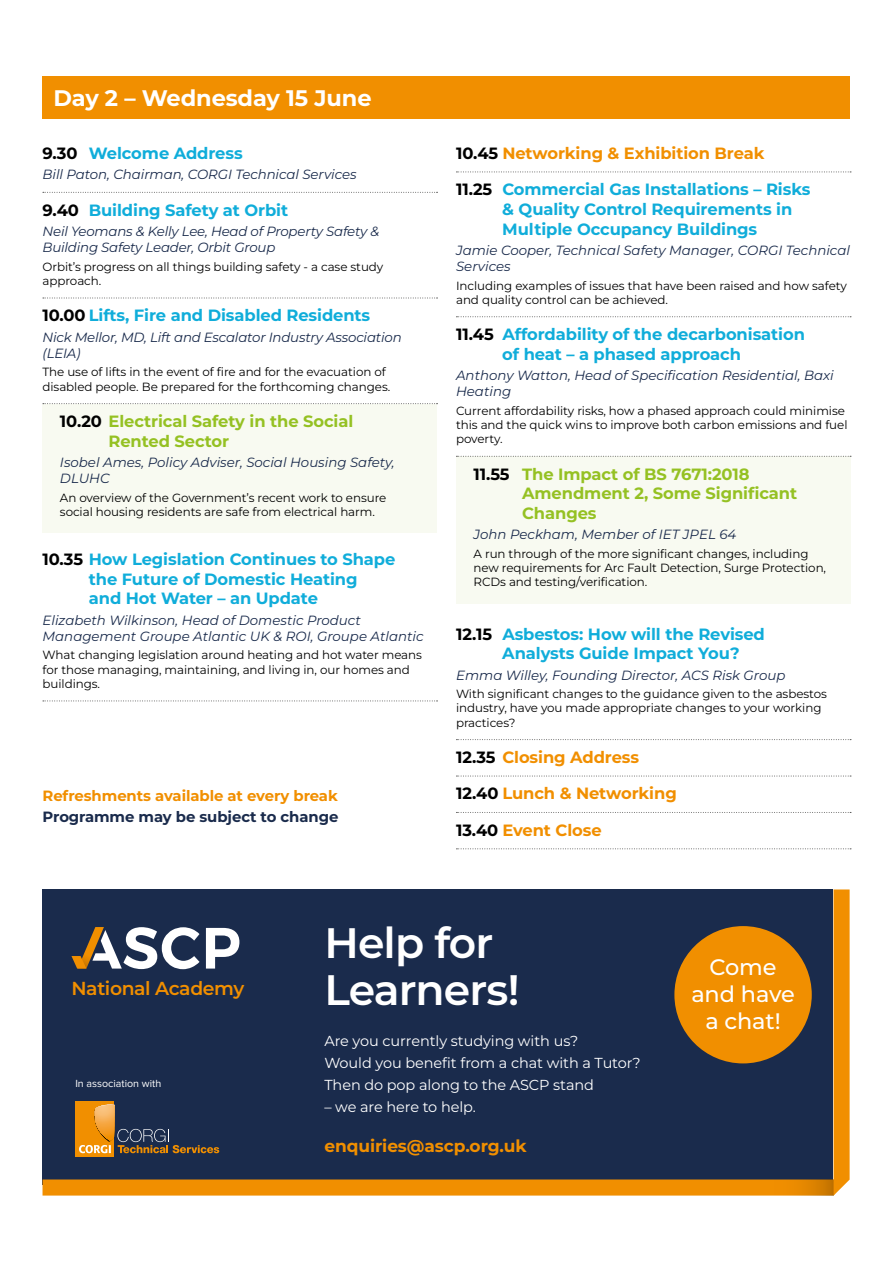
<style>
.page{position:relative;width:893px;height:1263px;background:#fff}
.page>*{position:absolute;margin:0;border:0;box-sizing:border-box;transform-origin:0 0}
.t1{font:600 42.6px/47.7px "Montserrat";letter-spacing:-.02em;color:#fff}
.t2{font:700 22.5px "Montserrat";letter-spacing:-.005em;color:#fff}
.t3{font:500 22.35px/26.8px "Montserrat";letter-spacing:-.005em;color:#fff;text-align:center}
.t4{font:600 18.75px "Montserrat";letter-spacing:-.02em;color:#f18f00}
.t5{font:700 17.1px "Montserrat";letter-spacing:-.005em;color:#f18f00}
.t6{font:700 16.35px/19.6px "Montserrat";letter-spacing:-.005em;color:#10adda}
.t7{font:700 16.35px/19.6px "Montserrat";letter-spacing:-.005em;color:#95c123}
.t8{font:700 16.35px "Montserrat";letter-spacing:-.005em;color:#f18f00}
.t9{font:700 14.85px "Montserrat";letter-spacing:-.005em;color:#f18f00}
.t10{font:700 14.85px "Montserrat";letter-spacing:-.005em;color:#1a2b4c}
.t11{font:14.4px/21.8px "Montserrat";letter-spacing:-.005em;color:#fff}
.t12{font:italic 13.35px/16px "Montserrat";color:#1a2b4c}
.t13{font:11.85px/14.2px "Montserrat";letter-spacing:-.005em;color:#000}
.t14{font:10.65px "Proxima Nova";color:#fff}
.s1{color:#000}
</style>
<div class="page">
<div style="left:43px;top:404px;width:394px;height:128px;background:#f8faf1"></div>
<div style="left:456px;top:456px;width:394px;height:148px;background:#f8faf1"></div>
<svg style="left:43px;top:192px;width:395px;height:1px"></svg>
<svg style="left:43px;top:298px;width:395px;height:1px"></svg>
<svg style="left:43px;top:403px;width:395px;height:1px"></svg>
<svg style="left:43px;top:700px;width:395px;height:1px"></svg>
<div style="left:43px;top:76px;width:807px;height:42px;background:#f18f00"></div>
<svg style="left:456px;top:172px;width:395px;height:1px"></svg>
<svg style="left:456px;top:316px;width:395px;height:1px"></svg>
<svg style="left:456px;top:456px;width:395px;height:1px"></svg>
<svg style="left:456px;top:739px;width:395px;height:1px"></svg>
<svg style="left:456px;top:776px;width:395px;height:1px"></svg>
<svg style="left:456px;top:812px;width:395px;height:1px"></svg>
<svg style="left:456px;top:848px;width:395px;height:1px"></svg>
<svg style="left:43px;top:889px;width:807px;height:306px;background:#2f3648"></svg>
<div style="left:674px;top:926px;width:138px;height:137px;background:#f18f00;border-radius:50%"></div>
<h2 class="t2" style="left:53px;top:83px;width:320px">Day 2 – Wednesday 15 June</h2>
<h3 class="t6" style="left:43px;top:143px;width:202px"><span class="s1">9.30</span> Welcome Address</h3>
<p class="t12" style="left:43px;top:166px;width:316px">Bill Paton, Chairman, CORGI Technical Services</p>
<h3 class="t6" style="left:43px;top:200px;width:247px"><span class="s1">9.40</span> Building Safety at Orbit</h3>
<p class="t12" style="left:43px;top:223px;width:338px">Neil Yeomans &amp; Kelly Lee, Head of Property Safety &amp;<br>Building Safety Leader, Orbit Group</p>
<p class="t13" style="left:43px;top:259px;width:342px">Orbit’s progress on all things building safety - a case study approach.</p>
<h3 class="t6" style="left:43px;top:305px;width:329px"><span class="s1">10.00</span> Lifts, Fire and Disabled Residents</h3>
<p class="t12" style="left:43px;top:329px;width:361px">Nick Mellor, MD, Lift and Escalator Industry Association (LEIA)</p>
<p class="t13" style="left:43px;top:365px;width:349px">The use of lifts in the event of fire and for the evacuation of disabled people. Be prepared for the forthcoming changes.</p>
<h3 class="t7" style="left:109px;top:411px;width:246px;text-indent:-49px"><span class="s1">10.20</span> Electrical Safety in the Social<br>Rented Sector</h3>
<p class="t12" style="left:60px;top:454px;width:336px">Isobel Ames, Policy Adviser, Social Housing Safety,<br>DLUHC</p>
<p class="t13" style="left:60px;top:490px;width:328px">An overview of the Government’s recent work to ensure social housing residents are safe from electrical harm.</p>
<h3 class="t6" style="left:89px;top:549px;width:308px;text-indent:-46px"><span class="s1">10.35</span> How Legislation Continues to Shape the Future of Domestic Heating<br>and Hot Water – an Update</h3>
<p class="t12" style="left:43px;top:612px;width:383px">Elizabeth Wilkinson, Head of Domestic Product<br>Management Groupe Atlantic UK &amp; ROI, Groupe Atlantic</p>
<p class="t13" style="left:43px;top:648px;width:381px">What changing legislation around heating and hot water means for those managing, maintaining, and living in, our homes and buildings.</p>
<p class="t9" style="left:43px;top:786px;width:297px">Refreshments available at every break</p>
<p class="t10" style="left:43px;top:807px;width:297px">Programme may be subject to change</p>
<h3 class="t8" style="left:456px;top:142px;width:310px"><span class="s1">10.45</span> Networking &amp; Exhibition Break</h3>
<h3 class="t6" style="left:502px;top:179px;width:310px;text-indent:-46px"><span class="s1">11.25</span> Commercial Gas Installations – Risks &amp; Quality Control Requirements in<br>Multiple Occupancy Buildings</h3>
<p class="t12" style="left:456px;top:242px;width:395px">Jamie Cooper, Technical Safety Manager, CORGI Technical<br>Services</p>
<p class="t13" style="left:456px;top:278px;width:392px">Including examples of issues that have been raised and how safety and quality control can be achieved.</p>
<h3 class="t6" style="left:502px;top:324px;width:304px;text-indent:-46px"><span class="s1">11.45</span> Affordability of the decarbonisation of heat – a phased approach</h3>
<p class="t12" style="left:456px;top:367px;width:379px">Anthony Watton, Head of Specification Residential, Baxi<br>Heating</p>
<p class="t13" style="left:456px;top:403px;width:393px">Current affordability risks, how a phased approach could minimise this and the quick wins to improve both carbon emissions and fuel poverty.</p>
<h3 class="t7" style="left:522px;top:464px;width:277px;text-indent:-49px"><span class="s1">11.55</span> The Impact of BS 7671:2018<br>Amendment 2, Some Significant<br>Changes</h3>
<p class="t12" style="left:473px;top:526px;width:264px">John Peckham, Member of IET JPEL 64</p>
<p class="t13" style="left:473px;top:546px;width:354px">A run through of the more significant changes, including new requirements for Arc Fault Detection, Surge Protection,<br>RCDs and testing/verification.</p>
<h3 class="t6" style="left:502px;top:623px;width:264px;text-indent:-46px"><span class="s1">12.15</span> Asbestos: How will the Revised<br>Analysts Guide Impact You?</h3>
<p class="t12" style="left:456px;top:666px;width:331px">Emma Willey, Founding Director, ACS Risk Group</p>
<p class="t13" style="left:456px;top:686px;width:372px">With significant changes to the guidance given to the asbestos industry, have you made appropriate changes to your working practices?</p>
<h3 class="t8" style="left:456px;top:746px;width:185px"><span class="s1">12.35</span> Closing Address</h3>
<h3 class="t8" style="left:456px;top:783px;width:222px"><span class="s1">12.40</span> Lunch &amp; Networking</h3>
<h3 class="t8" style="left:456px;top:819px;width:147px"><span class="s1">13.40</span> Event Close</h3>
<h3 class="t4" style="left:71px;top:975px;width:174px">National Academy</h3>
<p class="t14" style="left:75px;top:1077px;width:87px">In association with</p>
<h1 class="t1" style="left:324px;top:917px;width:197px">Help for<br>Learners!</h1>
<p class="t11" style="left:324px;top:1030px;width:318px">Are you currently studying with us?<br>Would you benefit from a chat with a Tutor?<br>Then do pop along to the ASCP stand</p>
<p class="t11" style="left:324px;top:1095px;width:153px">– we are here to help.</p>
<h3 class="t5" style="left:324px;top:1134px;width:204px">enquiries@ascp.org.uk</h3>
<h3 class="t3" style="left:691px;top:953px;width:105px">Come and have a chat!</h3>
</div>
